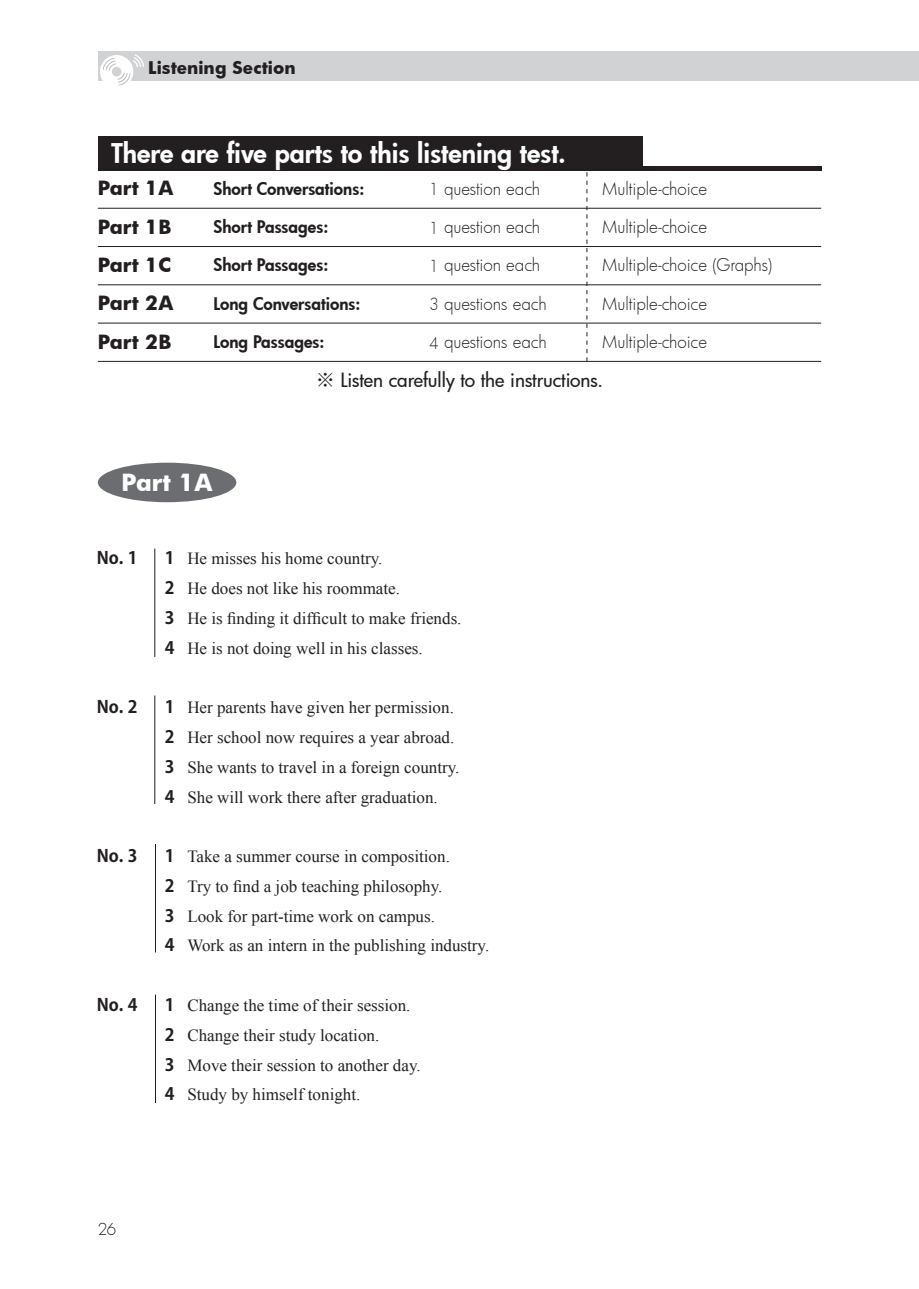
<style>
.page{position:relative;width:919px;height:1289px;background:#fff}
.page>*{position:absolute;margin:0;border:0;box-sizing:border-box;transform-origin:0 0}
.t1{font:800 26.55px "Futura";color:#fff}
.t2{font:700 23.1px "Futura";color:#fff}
.t3{font:500 19.2px "Futura";letter-spacing:-.005em;color:#231f20}
.t4{font:700 19.2px "Futura";color:#231f20}
.t5{font:16.95px/29.7px "Times New Roman";color:#231f20}
.t6{font:300 16.95px "Futura";letter-spacing:-.005em;color:#231f20}
.t7{font:800 16.95px "Futura";color:#231f20}
.t8{font:700 16.95px "Koz Go Pro";color:#231f20}
.t9{font:700 16.95px "Futura";color:#231f20}
.t10{font:300 15.9px "Futura";color:#231f20}
.s1{font-size:16.2px}
.s2{font-family:"Koz Go Pro";font-weight:400}
.s3{font-family:"Koz Go Pro";font-weight:700}
</style>
<div class="page">
<div style="left:98px;top:51px;width:808px;height:30px;background:#d1d2d4"></div>
<svg style="left:100px;top:54px;width:44px;height:32px"></svg>
<hr style="left:98px;top:166px;width:723px;height:4px;background:#231f20">
<div style="left:98px;top:136px;width:544px;height:34px;background:#231f20"></div>
<hr style="left:98px;top:208px;width:723px;height:1px;background:#231f20">
<hr style="left:98px;top:246px;width:723px;height:1px;background:#231f20">
<hr style="left:98px;top:284px;width:723px;height:1px;background:#231f20">
<hr style="left:98px;top:323px;width:723px;height:1px;background:#231f20">
<hr style="left:98px;top:361px;width:723px;height:1px;background:#231f20">
<svg style="left:586px;top:172px;width:1px;height:189px"></svg>
<div style="left:98px;top:462px;width:138px;height:40px;background:#6c6d70;border-radius:50%"></div>
<hr style="left:155px;top:994px;width:1px;height:108px;background:#231f20">
<hr style="left:155px;top:844px;width:1px;height:108px;background:#231f20">
<hr style="left:154px;top:695px;width:1px;height:109px;background:#231f20">
<hr style="left:154px;top:548px;width:1px;height:109px;background:#231f20">
<div style="left:906px;top:51px;width:12px;height:30px;background:#d1d2d4"></div>
<p class="t9" style="left:148px;top:56px;width:149px">Listening Section</p>
<h1 class="t1" style="left:111px;top:135px;width:456px">There are five parts to this listening test.</h1>
<p class="t4" style="left:98px;top:175px;width:77px">Part 1A</p>
<p class="t7" style="left:213px;top:177px;width:152px">Short Conversations:</p>
<p class="t6" style="left:429px;top:177px;width:112px"><span class="s1">1</span> question each</p>
<p class="t6" style="left:602px;top:177px;width:106px">Multiple-choice</p>
<p class="t4" style="left:98px;top:213px;width:75px">Part 1B</p>
<p class="t7" style="left:213px;top:215px;width:116px">Short Passages:</p>
<p class="t6" style="left:429px;top:215px;width:112px"><span class="s1">1</span> question each</p>
<p class="t6" style="left:602px;top:215px;width:106px">Multiple-choice</p>
<p class="t4" style="left:98px;top:251px;width:75px">Part 1C</p>
<p class="t7" style="left:213px;top:253px;width:116px">Short Passages:</p>
<p class="t6" style="left:429px;top:253px;width:112px"><span class="s1">1</span> question each</p>
<p class="t6" style="left:602px;top:253px;width:172px">Multiple-choice (Graphs)</p>
<p class="t4" style="left:98px;top:289px;width:77px">Part 2A</p>
<p class="t7" style="left:213px;top:292px;width:148px">Long Conversations:</p>
<p class="t6" style="left:429px;top:292px;width:119px"><span class="s1">3</span> questions each</p>
<p class="t6" style="left:602px;top:292px;width:106px">Multiple-choice</p>
<p class="t4" style="left:98px;top:328px;width:75px">Part 2B</p>
<p class="t7" style="left:213px;top:330px;width:113px">Long Passages:</p>
<p class="t6" style="left:429px;top:330px;width:119px"><span class="s1">4</span> questions each</p>
<p class="t6" style="left:602px;top:330px;width:106px">Multiple-choice</p>
<p class="t3" style="left:316px;top:367px;width:289px"><span class="s2">※</span> Listen carefully to the instructions.</p>
<h2 class="t2" style="left:122px;top:466px;width:92px">Part 1A</h2>
<p class="t8" style="left:97px;top:547px;width:42px">No. 1</p>
<p class="t5" style="left:165px;top:543px;width:298px"><span class="s3">1</span> He misses his home country.<br><span class="s3">2</span> He does not like his roommate.<br><span class="s3">3</span> He is finding it difficult to make friends.<br><span class="s3">4</span> He is not doing well in his classes.</p>
<p class="t8" style="left:97px;top:696px;width:42px">No. 2</p>
<p class="t5" style="left:165px;top:692px;width:296px"><span class="s3">1</span> Her parents have given her permission.<br><span class="s3">2</span> Her school now requires a year abroad.<br><span class="s3">3</span> She wants to travel in a foreign country.<br><span class="s3">4</span> She will work there after graduation.</p>
<p class="t8" style="left:97px;top:845px;width:42px">No. 3</p>
<p class="t5" style="left:165px;top:841px;width:326px"><span class="s3">1</span> Take a summer course in composition.<br><span class="s3">2</span> Try to find a job teaching philosophy.<br><span class="s3">3</span> Look for part-time work on campus.<br><span class="s3">4</span> Work as an intern in the publishing industry.</p>
<p class="t8" style="left:97px;top:993px;width:42px">No. 4</p>
<p class="t5" style="left:165px;top:990px;width:257px"><span class="s3">1</span> Change the time of their session.<br><span class="s3">2</span> Change their study location.<br><span class="s3">3</span> Move their session to another day.<br><span class="s3">4</span> Study by himself tonight.</p>
<p class="t10" style="left:98px;top:1218px;width:20px">26</p>
</div>
